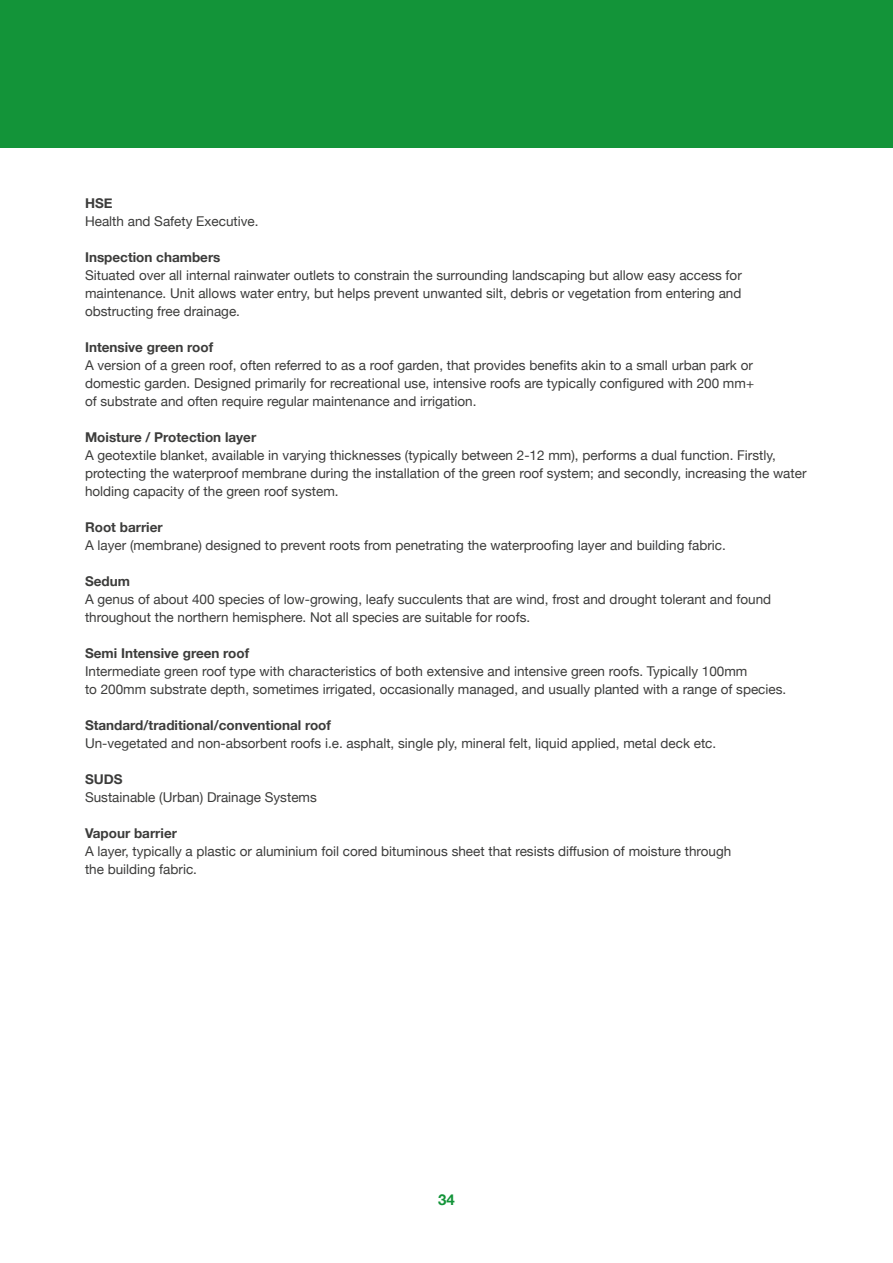
<style>
.page{position:relative;width:893px;height:1263px;background:#fff}
.page>*{position:absolute;margin:0;border:0;box-sizing:border-box;transform-origin:0 0}
.t1{font:700 15px "Helvetica Neue";color:#139439}
.t2{font:13.5px/18px "Helvetica Neue";color:#3c3c3b}
.t3{font:700 13.5px "Helvetica Neue";color:#3c3c3b}
</style>
<div class="page">
<div style="left:0;top:0;width:893px;height:148px;background:#139439"></div>
<p class="t3" style="left:85px;top:192px;width:29px">HSE</p>
<p class="t2" style="left:85px;top:213px;width:175px">Health and Safety Executive.</p>
<p class="t3" style="left:85px;top:246px;width:137px">Inspection chambers</p>
<p class="t2" style="left:85px;top:267px;width:658px;text-align:justify">Situated over all internal rainwater outlets to constrain the surrounding landscaping but allow easy access for maintenance. Unit allows water entry, but helps prevent unwanted silt, debris or vegetation from entering and obstructing free drainage.</p>
<p class="t3" style="left:85px;top:336px;width:130px">Intensive green roof</p>
<p class="t2" style="left:85px;top:357px;width:670px;text-align:justify">A version of a green roof, often referred to as a roof garden, that provides benefits akin to a small urban park or domestic garden. Designed primarily for recreational use, intensive roofs are typically configured with 200 mm+ of substrate and often require regular maintenance and irrigation.</p>
<p class="t3" style="left:85px;top:426px;width:173px">Moisture / Protection layer</p>
<p class="t2" style="left:85px;top:447px;width:723px">A geotextile blanket, available in varying thicknesses (typically between 2-12 mm), performs a dual function. Firstly, protecting the waterproof membrane during the installation of the green roof system; and secondly, increasing the water holding capacity of the green roof system.</p>
<p class="t3" style="left:85px;top:522px;width:79px">Root barrier</p>
<p class="t2" style="left:85px;top:537px;width:642px">A layer (membrane) designed to prevent roots from penetrating the waterproofing layer and building fabric.</p>
<p class="t3" style="left:85px;top:570px;width:46px">Sedum</p>
<p class="t2" style="left:85px;top:591px;width:688px">A genus of about 400 species of low-growing, leafy succulents that are wind, frost and drought tolerant and found throughout the northern hemisphere. Not all species are suitable for roofs.</p>
<p class="t3" style="left:85px;top:642px;width:166px">Semi Intensive green roof</p>
<p class="t2" style="left:85px;top:663px;width:703px">Intermediate green roof type with characteristics of both extensive and intensive green roofs. Typically 100mm<br>to 200mm substrate depth, sometimes irrigated, occasionally managed, and usually planted with a range of species.</p>
<p class="t3" style="left:85px;top:714px;width:247px">Standard/traditional/conventional roof</p>
<p class="t2" style="left:85px;top:735px;width:633px">Un-vegetated and non-absorbent roofs i.e. asphalt, single ply, mineral felt, liquid applied, metal deck etc.</p>
<p class="t3" style="left:85px;top:768px;width:39px">SUDS</p>
<p class="t2" style="left:85px;top:789px;width:233px">Sustainable (Urban) Drainage Systems</p>
<p class="t3" style="left:85px;top:822px;width:94px">Vapour barrier</p>
<p class="t2" style="left:85px;top:843px;width:648px">A layer, typically a plastic or aluminium foil cored bituminous sheet that resists diffusion of moisture through the building fabric.</p>
<p class="t1" style="left:438px;top:1194px;width:18px">34</p>
</div>
